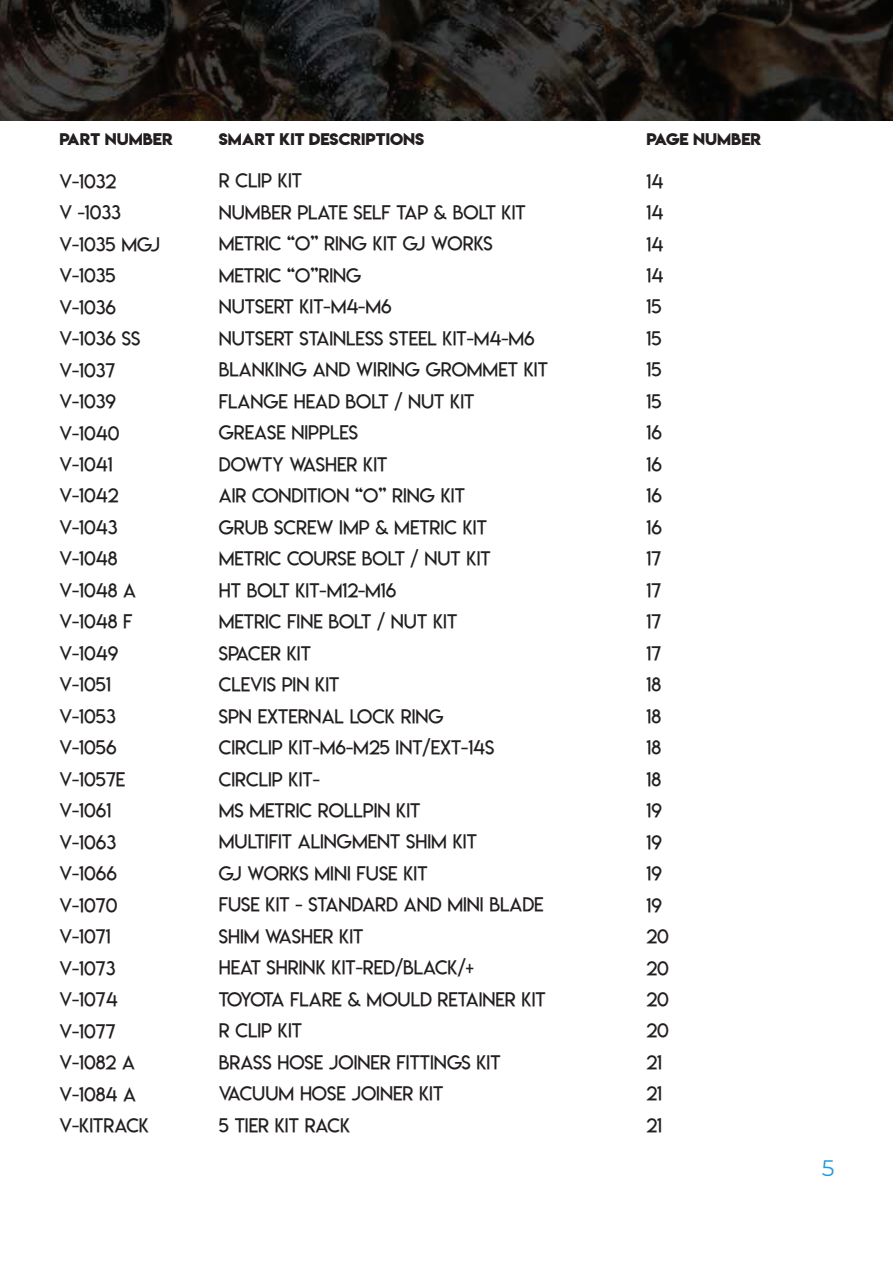
<style>
.page{position:relative;width:893px;height:1263px;background:#fff}
.page>*{position:absolute;margin:0;border:0;box-sizing:border-box;transform-origin:0 0}
.t1{font:22.5px "Montserrat Alternates";color:#1f9cd8}
.t2{font:19.5px/31.5px "Lemon Milklight";color:#231f20}
.t3{font:15px "Lemon Milkbold";color:#231f20}
</style>
<div class="page">
<img style="left:0;top:0;width:893px;height:120px">
<p class="t3" style="left:59px;top:131px;width:115px">PART NUMBER</p>
<p class="t3" style="left:219px;top:131px;width:207px">SMART KIT DESCRIPTIONS</p>
<p class="t3" style="left:646px;top:131px;width:116px">PAGE NUMBER</p>
<p class="t2" style="left:59px;top:166px;width:102px">V-1032<br>V -1033<br>V-1035 MGJ<br>V-1035<br>V-1036<br>V-1036 SS<br>V-1037<br>V-1039<br>V-1040<br>V-1041<br>V-1042<br>V-1043<br>V-1048<br>V-1048 A<br>V-1048 F<br>V-1049<br>V-1051<br>V-1053<br>V-1056<br>V-1057E<br>V-1061<br>V-1063<br>V-1066<br>V-1070<br>V-1071<br>V-1073<br>V-1074<br>V-1077<br>V-1082 A<br>V-1084 A<br>V-KITRACK</p>
<p class="t2" style="left:219px;top:166px;width:331px">R CLIP KIT<br>NUMBER PLATE SELF TAP &amp; BOLT KIT<br>METRIC “O” RING KIT GJ WORKS<br>METRIC “O”RING<br>NUTSERT KIT-M4-M6<br>NUTSERT STAINLESS STEEL KIT-M4-M6<br>BLANKING AND WIRING GROMMET KIT<br>FLANGE HEAD BOLT / NUT KIT<br>GREASE NIPPLES<br>DOWTY WASHER KIT<br>AIR CONDITION “O” RING KIT<br>GRUB SCREW IMP &amp; METRIC KIT<br>METRIC COURSE BOLT / NUT KIT<br>HT BOLT KIT-M12-M16<br>METRIC FINE BOLT / NUT KIT<br>SPACER KIT<br>CLEVIS PIN KIT<br>SPN EXTERNAL LOCK RING<br>CIRCLIP KIT-M6-M25 INT/EXT-14S<br>CIRCLIP KIT-<br>MS METRIC ROLLPIN KIT<br>MULTIFIT ALINGMENT SHIM KIT<br>GJ WORKS MINI FUSE KIT<br>FUSE KIT - STANDARD AND MINI BLADE<br>SHIM WASHER KIT<br>HEAT SHRINK KIT-RED/BLACK/+<br>TOYOTA FLARE &amp; MOULD RETAINER KIT<br>R CLIP KIT<br>BRASS HOSE JOINER FITTINGS KIT<br>VACUUM HOSE JOINER KIT<br>5 TIER KIT RACK</p>
<p class="t2" style="left:646px;top:166px;width:24px">14<br>14<br>14<br>14<br>15<br>15<br>15<br>15<br>16<br>16<br>16<br>16<br>17<br>17<br>17<br>17<br>18<br>18<br>18<br>18<br>19<br>19<br>19<br>19<br>20<br>20<br>20<br>20<br>21<br>21<br>21</p>
<p class="t1" style="left:822px;top:1155px;width:14px">5</p>
</div>
